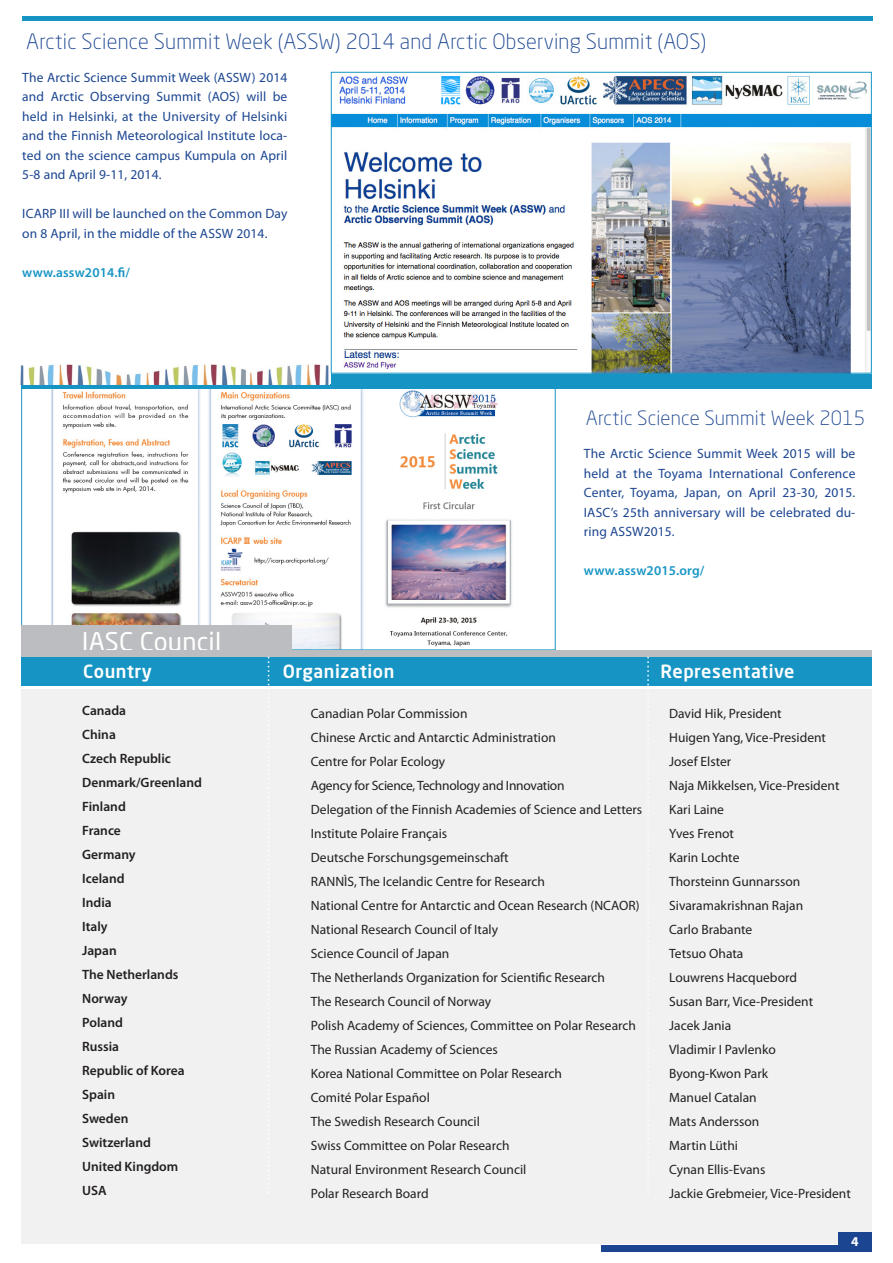
<style>
.page{position:relative;width:893px;height:1263px;background:#fff}
.page>*{position:absolute;margin:0;border:0;box-sizing:border-box;transform-origin:0 0}
.t1{font:25.5px "Neo Sans Std";letter-spacing:.01em;color:#fff}
.t2{font:300 21px "Neo Sans Std";letter-spacing:.01em;color:#1b4590}
.t3{font:300 19.5px "Neo Sans Std";letter-spacing:.01em;color:#1b4590}
.t4{font:500 18px "Neo Sans Std";letter-spacing:.03em;color:#fff}
.t5{font:13.5px "Myriad Pro";color:#231f20}
.t6{font:13.5px/19.5px "Myriad Pro";letter-spacing:.01em;color:#1b4590;text-align:justify}
.t7{font:600 13.5px "Myriad Pro";color:#231f20}
.t8{font:13.5px "Myriad Pro";letter-spacing:-.02em;color:#231f20}
.t9{font:600 13.5px "Myriad Pro";letter-spacing:.01em;color:#1695c4}
.t10{font:700 13.5px "Myriad Pro";color:#fff}
</style>
<div class="page">
<img style="left:51px;top:388px;width:475px;height:260px">
<div style="left:21px;top:625px;width:271px;height:28px;background:#bcbdc0"></div>
<div style="left:21px;top:689px;width:851px;height:555px;background:#f1f1f1"></div>
<div style="left:21px;top:657px;width:851px;height:28px;background:#1695c4"></div>
<div style="left:21px;top:651px;width:851px;height:6px;background:#bcbdc0"></div>
<div style="left:601px;top:1245px;width:271px;height:7px;background:#1b4590"></div>
<div style="left:838px;top:1233px;width:34px;height:19px;background:#1b4590"></div>
<svg style="left:268px;top:657px;width:1px;height:536px"></svg>
<svg style="left:647px;top:657px;width:2px;height:532px"></svg>
<div style="left:22px;top:16px;width:850px;height:5px;background:#1695c4"></div>
<img style="left:333px;top:75px;width:537px;height:297px">
<div style="left:331px;top:72px;width:541px;height:302px;border:1px solid #1695c4"></div>
<div style="left:331px;top:374px;width:541px;height:14px;background:#1695c4"></div>
<hr style="left:21px;top:384px;width:851px;height:4px;background:#1695c4">
<img style="left:21px;top:364px;width:308px;height:20px">
<p class="t2" style="left:26px;top:29px;width:682px">Arctic Science Summit Week (ASSW) 2014 and Arctic Observing Summit (AOS)</p>
<p class="t6" style="left:22px;top:67px;width:267px">The Arctic Science Summit Week (ASSW) 2014 and Arctic Observing Summit (AOS) will be held in Helsinki, at the University of Helsinki and the Finnish Meteorological Institute loca&shy;ted on the science campus Kumpula on April 5-8 and April 9-11, 2014.</p>
<p class="t6" style="left:22px;top:204px;width:267px">ICARP III will be launched on the Common Day on 8 April, in the middle of the ASSW 2014.</p>
<p class="t9" style="left:22px;top:264px;width:109px">www.assw2014.fi/</p>
<p class="t1" style="left:82px;top:626px;width:141px">IASC Council</p>
<p class="t3" style="left:586px;top:406px;width:281px">Arctic Science Summit Week 2015</p>
<p class="t6" style="left:584px;top:443px;width:273px">The Arctic Science Summit Week 2015 will be held at the Toyama International Conference Center, Toyama, Japan, on April 23-30, 2015.<br>IASC’s 25th anniversary will be celebrated du&shy;ring ASSW2015.</p>
<p class="t9" style="left:584px;top:562px;width:122px">www.assw2015.org/</p>
<p class="t4" style="left:83px;top:660px;width:70px">Country</p>
<p class="t4" style="left:283px;top:660px;width:113px">Organization</p>
<p class="t4" style="left:661px;top:660px;width:135px">Representative</p>
<p class="t7" style="left:82px;top:702px;width:45px">Canada</p>
<p class="t7" style="left:82px;top:726px;width:35px">China</p>
<p class="t7" style="left:82px;top:750px;width:90px">Czech Republic</p>
<p class="t7" style="left:82px;top:774px;width:121px">Denmark/Greenland</p>
<p class="t7" style="left:82px;top:798px;width:45px">Finland</p>
<p class="t7" style="left:82px;top:822px;width:40px">France</p>
<p class="t7" style="left:82px;top:846px;width:55px">Germany</p>
<p class="t7" style="left:82px;top:870px;width:44px">Iceland</p>
<p class="t7" style="left:82px;top:894px;width:31px">India</p>
<p class="t7" style="left:82px;top:918px;width:27px">Italy</p>
<p class="t7" style="left:82px;top:942px;width:36px">Japan</p>
<p class="t7" style="left:82px;top:966px;width:98px">The Netherlands</p>
<p class="t7" style="left:82px;top:990px;width:47px">Norway</p>
<p class="t7" style="left:82px;top:1014px;width:42px">Poland</p>
<p class="t7" style="left:82px;top:1038px;width:38px">Russia</p>
<p class="t7" style="left:82px;top:1062px;width:104px">Republic of Korea</p>
<p class="t7" style="left:82px;top:1086px;width:34px">Spain</p>
<p class="t7" style="left:82px;top:1110px;width:48px">Sweden</p>
<p class="t7" style="left:82px;top:1134px;width:70px">Switzerland</p>
<p class="t7" style="left:82px;top:1158px;width:98px">United Kingdom</p>
<p class="t7" style="left:82px;top:1182px;width:26px">USA</p>
<p class="t5" style="left:311px;top:705px;width:158px">Canadian Polar Commission</p>
<p class="t5" style="left:311px;top:729px;width:247px">Chinese Arctic and Antarctic Administration</p>
<p class="t5" style="left:311px;top:753px;width:136px">Centre for Polar Ecology</p>
<p class="t8" style="left:311px;top:777px;width:255px">Agency for Science, Technology and Innovation</p>
<p class="t5" style="left:311px;top:801px;width:333px">Delegation of the Finnish Academies of Science and Letters</p>
<p class="t5" style="left:311px;top:825px;width:138px">Institute Polaire Français</p>
<p class="t5" style="left:311px;top:849px;width:199px">Deutsche Forschungsgemeinschaft</p>
<p class="t5" style="left:311px;top:873px;width:236px">RANNÌS, The Icelandic Centre for Research</p>
<p class="t5" style="left:311px;top:897px;width:330px">National Centre for Antarctic and Ocean Research (NCAOR)</p>
<p class="t5" style="left:311px;top:921px;width:189px">National Research Council of Italy</p>
<p class="t5" style="left:311px;top:945px;width:140px">Science Council of Japan</p>
<p class="t5" style="left:311px;top:969px;width:296px">The Netherlands Organization for Scientific Research</p>
<p class="t5" style="left:311px;top:993px;width:182px">The Research Council of Norway</p>
<p class="t5" style="left:311px;top:1017px;width:327px">Polish Academy of Sciences, Committee on Polar Research</p>
<p class="t5" style="left:311px;top:1041px;width:188px">The Russian Academy of Sciences</p>
<p class="t5" style="left:311px;top:1065px;width:253px">Korea National Committee on Polar Research</p>
<p class="t5" style="left:311px;top:1089px;width:121px">Comité Polar Español</p>
<p class="t5" style="left:311px;top:1113px;width:171px">The Swedish Research Council</p>
<p class="t5" style="left:311px;top:1137px;width:200px">Swiss Committee on Polar Research</p>
<p class="t5" style="left:311px;top:1161px;width:217px">Natural Environment Research Council</p>
<p class="t5" style="left:311px;top:1185px;width:119px">Polar Research Board</p>
<p class="t5" style="left:669px;top:705px;width:114px">David Hik, President</p>
<p class="t5" style="left:669px;top:729px;width:158px">Huigen Yang, Vice-President</p>
<p class="t5" style="left:669px;top:753px;width:64px">Josef Elster</p>
<p class="t5" style="left:669px;top:777px;width:172px">Naja Mikkelsen, Vice-President</p>
<p class="t5" style="left:669px;top:801px;width:56px">Kari Laine</p>
<p class="t5" style="left:669px;top:825px;width:66px">Yves Frenot</p>
<p class="t5" style="left:669px;top:849px;width:72px">Karin Lochte</p>
<p class="t5" style="left:669px;top:873px;width:133px">Thorsteinn Gunnarsson</p>
<p class="t5" style="left:669px;top:897px;width:135px">Sivaramakrishnan Rajan</p>
<p class="t5" style="left:669px;top:921px;width:85px">Carlo Brabante</p>
<p class="t5" style="left:669px;top:945px;width:76px">Tetsuo Ohata</p>
<p class="t5" style="left:669px;top:969px;width:129px">Louwrens Hacquebord</p>
<p class="t5" style="left:669px;top:993px;width:145px">Susan Barr, Vice-President</p>
<p class="t5" style="left:669px;top:1017px;width:64px">Jacek Jania</p>
<p class="t5" style="left:669px;top:1041px;width:108px">Vladimir I Pavlenko</p>
<p class="t5" style="left:669px;top:1065px;width:100px">Byong-Kwon Park</p>
<p class="t5" style="left:669px;top:1089px;width:89px">Manuel Catalan</p>
<p class="t5" style="left:669px;top:1113px;width:92px">Mats Andersson</p>
<p class="t5" style="left:669px;top:1137px;width:70px">Martin Lüthi</p>
<p class="t5" style="left:669px;top:1161px;width:98px">Cynan Ellis-Evans</p>
<p class="t5" style="left:669px;top:1185px;width:183px">Jackie Grebmeier, Vice-President</p>
<p class="t10" style="left:853px;top:1233px;width:9px">1</p>
<p class="t10" style="left:851px;top:1233px;width:9px">4</p>
</div>
